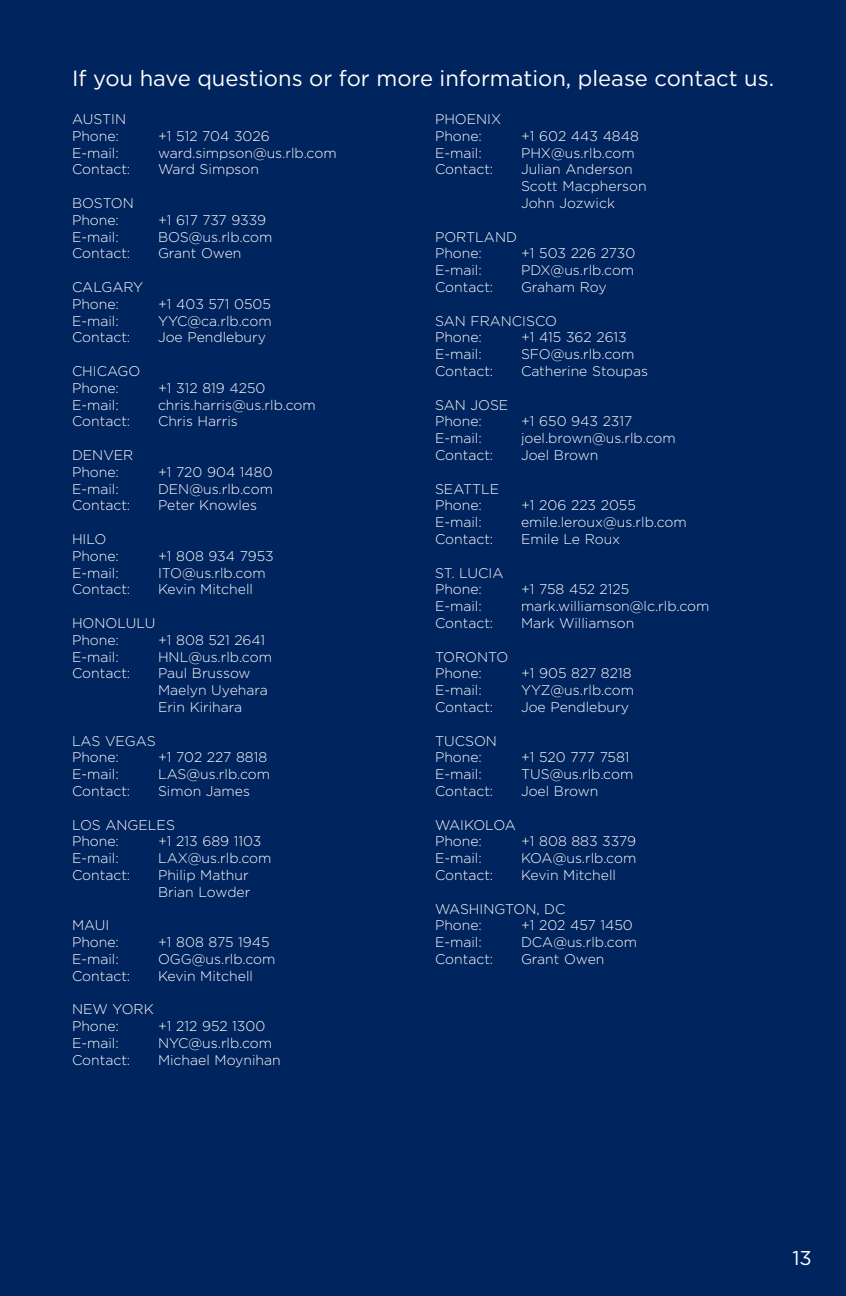
<style>
.page{position:relative;width:846px;height:1296px;background:#00245d}
.page>*{position:absolute;margin:0;border:0;box-sizing:border-box;transform-origin:0 0}
.t1{font:22px "Gotham";color:#fff}
.t2{font:20px "Gotham";color:#fff}
.t3{font:300 14px/16.8px "Gotham";color:#fff}
</style>
<div class="page">
<h1 class="t1" style="left:72px;top:70px;width:704px">If you have questions or for more information, please contact us.</h1>
<p class="t3" style="left:72px;top:111px;width:56px">AUSTIN<br>Phone:</p>
<p class="t3" style="left:435px;top:111px;width:68px">PHOENIX<br>Phone:</p>
<p class="t3" style="left:521px;top:128px;width:119px">+1 602 443 4848</p>
<p class="t3" style="left:158px;top:128px;width:113px">+1 512 704 3026</p>
<p class="t3" style="left:72px;top:145px;width:48px">E-mail:</p>
<p class="t3" style="left:158px;top:145px;width:180px">ward.simpson@us.rlb.com</p>
<p class="t3" style="left:72px;top:162px;width:60px">Contact:</p>
<p class="t3" style="left:158px;top:162px;width:103px">Ward Simpson</p>
<p class="t3" style="left:72px;top:195px;width:63px">BOSTON<br>Phone:</p>
<p class="t3" style="left:158px;top:212px;width:110px">+1 617 737 9339</p>
<p class="t3" style="left:72px;top:229px;width:48px">E-mail:</p>
<p class="t3" style="left:158px;top:229px;width:116px">BOS@us.rlb.com</p>
<p class="t3" style="left:72px;top:246px;width:60px">Contact:</p>
<p class="t3" style="left:158px;top:246px;width:85px">Grant Owen</p>
<p class="t3" style="left:72px;top:279px;width:73px">CALGARY<br>Phone:</p>
<p class="t3" style="left:158px;top:296px;width:115px">+1 403 571 0505</p>
<p class="t3" style="left:72px;top:313px;width:48px">E-mail:</p>
<p class="t3" style="left:158px;top:313px;width:115px">YYC@ca.rlb.com</p>
<p class="t3" style="left:72px;top:330px;width:60px">Contact:</p>
<p class="t3" style="left:158px;top:330px;width:110px">Joe Pendlebury</p>
<p class="t3" style="left:72px;top:363px;width:70px">CHICAGO<br>Phone:</p>
<p class="t3" style="left:158px;top:380px;width:109px">+1 312 819 4250</p>
<p class="t3" style="left:72px;top:397px;width:48px">E-mail:</p>
<p class="t3" style="left:158px;top:397px;width:159px">chris.harris@us.rlb.com</p>
<p class="t3" style="left:72px;top:414px;width:60px">Contact:</p>
<p class="t3" style="left:158px;top:414px;width:81px">Chris Harris</p>
<p class="t3" style="left:72px;top:447px;width:63px">DENVER<br>Phone:</p>
<p class="t3" style="left:158px;top:464px;width:116px">+1 720 904 1480</p>
<p class="t3" style="left:72px;top:481px;width:48px">E-mail:</p>
<p class="t3" style="left:158px;top:481px;width:117px">DEN@us.rlb.com</p>
<p class="t3" style="left:72px;top:498px;width:60px">Contact:</p>
<p class="t3" style="left:158px;top:498px;width:101px">Peter Knowles</p>
<p class="t3" style="left:72px;top:531px;width:49px">HILO<br>Phone:</p>
<p class="t3" style="left:158px;top:548px;width:117px">+1 808 934 7953</p>
<p class="t3" style="left:72px;top:565px;width:48px">E-mail:</p>
<p class="t3" style="left:158px;top:565px;width:109px">ITO@us.rlb.com</p>
<p class="t3" style="left:72px;top:582px;width:60px">Contact:</p>
<p class="t3" style="left:158px;top:582px;width:97px">Kevin Mitchell</p>
<p class="t3" style="left:72px;top:615px;width:85px">HONOLULU<br>Phone:</p>
<p class="t3" style="left:158px;top:632px;width:109px">+1 808 521 2641</p>
<p class="t3" style="left:72px;top:649px;width:48px">E-mail:</p>
<p class="t3" style="left:158px;top:649px;width:116px">HNL@us.rlb.com</p>
<p class="t3" style="left:72px;top:666px;width:60px">Contact:</p>
<p class="t3" style="left:158px;top:666px;width:111px">Paul Brussow<br>Maelyn Uyehara<br>Erin Kirihara</p>
<p class="t3" style="left:72px;top:733px;width:85px">LAS VEGAS<br>Phone:</p>
<p class="t3" style="left:158px;top:750px;width:111px">+1 702 227 8818</p>
<p class="t3" style="left:72px;top:766px;width:48px">E-mail:</p>
<p class="t3" style="left:158px;top:766px;width:114px">LAS@us.rlb.com</p>
<p class="t3" style="left:72px;top:783px;width:60px">Contact:</p>
<p class="t3" style="left:158px;top:783px;width:94px">Simon James</p>
<p class="t3" style="left:72px;top:817px;width:104px">LOS ANGELES<br>Phone:</p>
<p class="t3" style="left:158px;top:834px;width:105px">+1 213 689 1103</p>
<p class="t3" style="left:72px;top:850px;width:48px">E-mail:</p>
<p class="t3" style="left:158px;top:850px;width:115px">LAX@us.rlb.com</p>
<p class="t3" style="left:72px;top:867px;width:60px">Contact:</p>
<p class="t3" style="left:158px;top:867px;width:94px">Philip Mathur<br>Brian Lowder</p>
<p class="t3" style="left:72px;top:918px;width:49px">MAUI<br>Phone:</p>
<p class="t3" style="left:158px;top:934px;width:113px">+1 808 875 1945</p>
<p class="t3" style="left:72px;top:951px;width:48px">E-mail:</p>
<p class="t3" style="left:158px;top:951px;width:119px">OGG@us.rlb.com</p>
<p class="t3" style="left:72px;top:968px;width:60px">Contact:</p>
<p class="t3" style="left:158px;top:968px;width:97px">Kevin Mitchell</p>
<p class="t3" style="left:72px;top:1002px;width:83px">NEW YORK<br>Phone:</p>
<p class="t3" style="left:158px;top:1018px;width:109px">+1 212 952 1300</p>
<p class="t3" style="left:72px;top:1035px;width:48px">E-mail:</p>
<p class="t3" style="left:158px;top:1035px;width:116px">NYC@us.rlb.com</p>
<p class="t3" style="left:72px;top:1052px;width:60px">Contact:</p>
<p class="t3" style="left:158px;top:1052px;width:124px">Michael Moynihan</p>
<p class="t3" style="left:435px;top:145px;width:48px">E-mail:</p>
<p class="t3" style="left:521px;top:145px;width:115px">PHX@us.rlb.com</p>
<p class="t3" style="left:435px;top:162px;width:60px">Contact:</p>
<p class="t3" style="left:521px;top:162px;width:127px">Julian Anderson<br>Scott Macpherson<br>John Jozwick</p>
<p class="t3" style="left:435px;top:229px;width:84px">PORTLAND<br>Phone:</p>
<p class="t3" style="left:521px;top:246px;width:116px">+1 503 226 2730</p>
<p class="t3" style="left:435px;top:262px;width:48px">E-mail:</p>
<p class="t3" style="left:521px;top:262px;width:115px">PDX@us.rlb.com</p>
<p class="t3" style="left:435px;top:279px;width:60px">Contact:</p>
<p class="t3" style="left:521px;top:279px;width:87px">Graham Roy</p>
<p class="t3" style="left:435px;top:313px;width:123px">SAN FRANCISCO<br>Phone:</p>
<p class="t3" style="left:521px;top:330px;width:107px">+1 415 362 2613</p>
<p class="t3" style="left:435px;top:346px;width:48px">E-mail:</p>
<p class="t3" style="left:521px;top:346px;width:115px">SFO@us.rlb.com</p>
<p class="t3" style="left:435px;top:363px;width:60px">Contact:</p>
<p class="t3" style="left:521px;top:363px;width:129px">Catherine Stoupas</p>
<p class="t3" style="left:435px;top:397px;width:75px">SAN JOSE<br>Phone:</p>
<p class="t3" style="left:521px;top:414px;width:113px">+1 650 943 2317</p>
<p class="t3" style="left:435px;top:430px;width:48px">E-mail:</p>
<p class="t3" style="left:521px;top:430px;width:156px">joel.brown@us.rlb.com</p>
<p class="t3" style="left:435px;top:447px;width:60px">Contact:</p>
<p class="t3" style="left:521px;top:447px;width:79px">Joel Brown</p>
<p class="t3" style="left:435px;top:481px;width:66px">SEATTLE<br>Phone:</p>
<p class="t3" style="left:521px;top:498px;width:116px">+1 206 223 2055</p>
<p class="t3" style="left:435px;top:514px;width:48px">E-mail:</p>
<p class="t3" style="left:521px;top:514px;width:167px">emile.leroux@us.rlb.com</p>
<p class="t3" style="left:435px;top:531px;width:60px">Contact:</p>
<p class="t3" style="left:521px;top:531px;width:101px">Emile Le Roux</p>
<p class="t3" style="left:435px;top:565px;width:70px">ST. LUCIA<br>Phone:</p>
<p class="t3" style="left:521px;top:582px;width:110px">+1 758 452 2125</p>
<p class="t3" style="left:435px;top:598px;width:48px">E-mail:</p>
<p class="t3" style="left:521px;top:598px;width:190px">mark.williamson@lc.rlb.com</p>
<p class="t3" style="left:435px;top:615px;width:60px">Contact:</p>
<p class="t3" style="left:521px;top:615px;width:115px">Mark Williamson</p>
<p class="t3" style="left:435px;top:649px;width:75px">TORONTO<br>Phone:</p>
<p class="t3" style="left:521px;top:666px;width:112px">+1 905 827 8218</p>
<p class="t3" style="left:435px;top:682px;width:48px">E-mail:</p>
<p class="t3" style="left:521px;top:682px;width:115px">YYZ@us.rlb.com</p>
<p class="t3" style="left:435px;top:699px;width:60px">Contact:</p>
<p class="t3" style="left:521px;top:699px;width:110px">Joe Pendlebury</p>
<p class="t3" style="left:435px;top:733px;width:63px">TUCSON<br>Phone:</p>
<p class="t3" style="left:521px;top:750px;width:110px">+1 520 777 7581</p>
<p class="t3" style="left:435px;top:766px;width:48px">E-mail:</p>
<p class="t3" style="left:521px;top:766px;width:114px">TUS@us.rlb.com</p>
<p class="t3" style="left:435px;top:783px;width:60px">Contact:</p>
<p class="t3" style="left:521px;top:783px;width:79px">Joel Brown</p>
<p class="t3" style="left:435px;top:817px;width:82px">WAIKOLOA<br>Phone:</p>
<p class="t3" style="left:521px;top:834px;width:116px">+1 808 883 3379</p>
<p class="t3" style="left:435px;top:850px;width:48px">E-mail:</p>
<p class="t3" style="left:521px;top:850px;width:117px">KOA@us.rlb.com</p>
<p class="t3" style="left:435px;top:867px;width:60px">Contact:</p>
<p class="t3" style="left:521px;top:867px;width:97px">Kevin Mitchell</p>
<p class="t3" style="left:435px;top:901px;width:132px">WASHINGTON, DC<br>Phone:</p>
<p class="t3" style="left:521px;top:918px;width:113px">+1 202 457 1450</p>
<p class="t3" style="left:435px;top:934px;width:48px">E-mail:</p>
<p class="t3" style="left:521px;top:934px;width:118px">DCA@us.rlb.com</p>
<p class="t3" style="left:435px;top:951px;width:60px">Contact:</p>
<p class="t3" style="left:521px;top:951px;width:85px">Grant Owen</p>
<h2 class="t2" style="left:792px;top:1250px;width:21px">13</h2>
</div>
